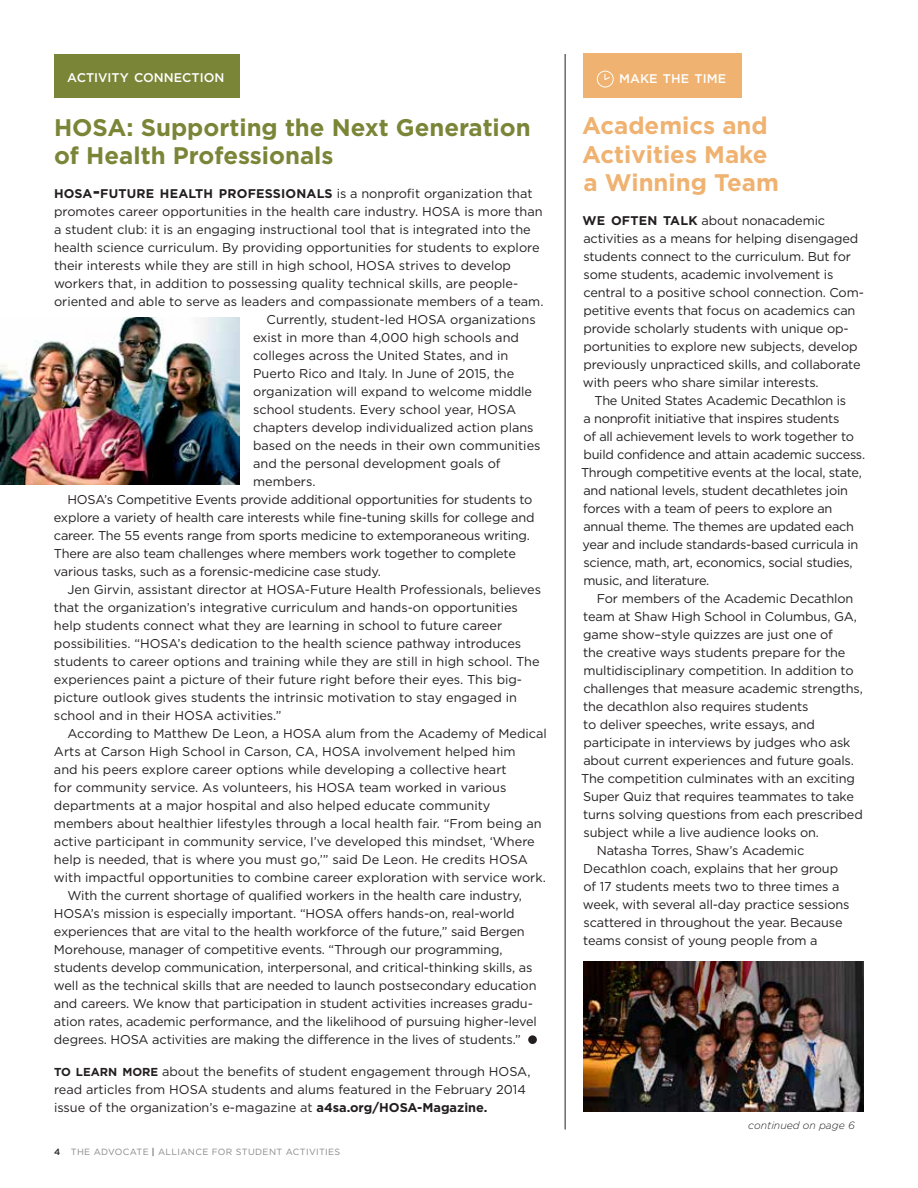
<style>
.page{position:relative;width:918px;height:1188px;background:#fff}
.page>*{position:absolute;margin:0;border:0;box-sizing:border-box;transform-origin:0 0}
.t1{font:700 24px/28.5px "Gotham";color:#7b8537}
.t2{font:700 24px/28.5px "Gotham";color:#efb270}
.t3{font:12.75px/18px "Gotham";letter-spacing:-.01em;color:#231f20}
.t4{font:700 12.6px "Gotham";letter-spacing:.015em;color:#231f20}
.t5{font:500 12.6px "Gotham";color:#fff}
.t6{font:italic 300 10.5px "Gotham";color:#231f20}
.t7{font:9px "Gotham";letter-spacing:.04em;color:#888}
.s1{font-size:18px}
.s2{font-weight:400;font-size:12.75px}
.s3{font-weight:700;font-size:11.55px}
.s4{font-weight:700}
.s5{font-weight:500;color:#231f20}
.s6{color:#231f20}
.s7{font-weight:700;font-size:12.6px}
</style>
<div class="page">
<hr style="left:565px;top:54px;width:1px;height:1076px;background:#231f20">
<div style="left:583px;top:53px;width:158px;height:45px;background:#efb270"></div>
<svg style="left:597px;top:71px;width:17px;height:17px"></svg>
<div style="left:54px;top:54px;width:186px;height:43px;background:#7b8537"></div>
<div style="left:528px;top:1035px;width:9px;height:9px;background:#231f20;border-radius:50%"></div>
<img style="left:0;top:317px;width:240px;height:167px">
<img style="left:583px;top:961px;width:281px;height:151px">
<p class="t5" style="left:67px;top:70px;width:159px">ACTIVITY CONNECTION</p>
<h1 class="t1" style="left:54px;top:113px;width:478px">HOSA: Supporting the Next Generation of Health Professionals</h1>
<p class="t4" style="left:54px;top:185px;width:480px">HOSA<span class="s1">-</span>FUTURE HEALTH PROFESSIONALS <span class="s2">is a nonprofit organization that</span></p>
<p class="t3" style="left:54px;top:202px;width:490px">promotes career opportunities in the health care industry. HOSA is more than</p>
<p class="t3" style="left:54px;top:220px;width:478px">a student club: it is an engaging instructional tool that is integrated into the</p>
<p class="t3" style="left:54px;top:238px;width:487px">health science curriculum. By providing opportunities for students to explore</p>
<p class="t3" style="left:54px;top:256px;width:459px">their interests while they are still in high school, HOSA strives to develop</p>
<p class="t3" style="left:54px;top:274px;width:466px">workers that, in addition to possessing quality technical skills, are people-</p>
<p class="t3" style="left:54px;top:292px;width:491px">oriented and able to serve as leaders and compassionate members of a team.</p>
<p class="t3" style="left:267px;top:310px;width:271px">Currently, student-led HOSA organizations</p>
<p class="t3" style="left:253px;top:328px;width:267px">exist in more than 4,000 high schools and</p>
<p class="t3" style="left:253px;top:346px;width:257px">colleges across the United States, and in</p>
<p class="t3" style="left:253px;top:364px;width:263px">Puerto Rico and Italy. In June of 2015, the</p>
<p class="t3" style="left:253px;top:382px;width:281px">organization will expand to welcome middle</p>
<p class="t3" style="left:253px;top:400px;width:264px">school students. Every school year, HOSA</p>
<p class="t3" style="left:253px;top:418px;width:282px">chapters develop individualized action plans</p>
<p class="t3" style="left:253px;top:436px;width:289px">based on the needs in their own communities</p>
<p class="t3" style="left:253px;top:454px;width:249px">and the personal development goals of</p>
<p class="t3" style="left:253px;top:472px;width:64px">members.</p>
<p class="t3" style="left:67px;top:490px;width:466px">HOSA’s Competitive Events provide additional opportunities for students to</p>
<p class="t3" style="left:54px;top:508px;width:482px">explore a variety of health care interests while fine-tuning skills for college and</p>
<p class="t3" style="left:54px;top:526px;width:477px">career. The 55 events range from sports medicine to extemporaneous writing.</p>
<p class="t3" style="left:54px;top:544px;width:463px">There are also team challenges where members work together to complete</p>
<p class="t3" style="left:54px;top:562px;width:328px">various tasks, such as a forensic-medicine case study.</p>
<p class="t3" style="left:67px;top:580px;width:475px">Jen Girvin, assistant director at HOSA-Future Health Professionals, believes</p>
<p class="t3" style="left:54px;top:598px;width:465px">that the organization’s integrative curriculum and hands-on opportunities</p>
<p class="t3" style="left:54px;top:616px;width:450px">help students connect what they are learning in school to future career</p>
<p class="t3" style="left:54px;top:634px;width:469px">possibilities. “HOSA’s dedication to the health science pathway introduces</p>
<p class="t3" style="left:54px;top:652px;width:487px">students to career options and training while they are still in high school. The</p>
<p class="t3" style="left:54px;top:670px;width:470px">experiences paint a picture of their future right before their eyes. This big-</p>
<p class="t3" style="left:54px;top:688px;width:464px">picture outlook gives students the intrinsic motivation to stay engaged in</p>
<p class="t3" style="left:54px;top:706px;width:229px">school and in their HOSA activities.”</p>
<p class="t3" style="left:67px;top:724px;width:481px">According to Matthew De Leon, a HOSA alum from the Academy of Medical</p>
<p class="t3" style="left:54px;top:742px;width:463px">Arts at Carson High School in Carson, CA, HOSA involvement helped him</p>
<p class="t3" style="left:54px;top:760px;width:454px">and his peers explore career options while developing a collective heart</p>
<p class="t3" style="left:54px;top:778px;width:454px">for community service. As volunteers, his HOSA team worked in various</p>
<p class="t3" style="left:54px;top:796px;width:438px">departments at a major hospital and also helped educate community</p>
<p class="t3" style="left:54px;top:814px;width:489px">members about healthier lifestyles through a local health fair. “From being an</p>
<p class="t3" style="left:54px;top:832px;width:482px">active participant in community service, I’ve developed this mindset, ‘Where</p>
<p class="t3" style="left:54px;top:850px;width:475px">help is needed, that is where you must go,’” said De Leon. He credits HOSA</p>
<p class="t3" style="left:54px;top:868px;width:493px">with impactful opportunities to combine career exploration with service work.</p>
<p class="t3" style="left:67px;top:886px;width:456px">With the current shortage of qualified workers in the health care industry,</p>
<p class="t3" style="left:54px;top:904px;width:462px">HOSA’s mission is especially important. “HOSA offers hands-on, real-world</p>
<p class="t3" style="left:54px;top:922px;width:472px">experiences that are vital to the health workforce of the future,” said Bergen</p>
<p class="t3" style="left:54px;top:940px;width:450px">Morehouse, manager of competitive events. “Through our programming,</p>
<p class="t3" style="left:54px;top:958px;width:480px">students develop communication, interpersonal, and critical-thinking skills, as</p>
<p class="t3" style="left:54px;top:976px;width:484px">well as the technical skills that are needed to launch postsecondary education</p>
<p class="t3" style="left:54px;top:994px;width:480px">and careers. We know that participation in student activities increases gradu-</p>
<p class="t3" style="left:54px;top:1012px;width:484px">ation rates, academic performance, and the likelihood of pursuing higher-level</p>
<p class="t3" style="left:54px;top:1030px;width:468px">degrees. HOSA activities are making the difference in the lives of students.”</p>
<p class="t3" style="left:54px;top:1062px;width:478px"><span class="s3">TO LEARN MORE</span> about the benefits of student engagement through HOSA, read articles from HOSA students and alums featured in the February 2014 issue of the organization’s e-magazine at <span class="s4">a4sa.org/HOSA-Magazine.</span></p>
<p class="t7" style="left:54px;top:1146px;width:288px"><span class="s5">4</span> THE ADVOCATE <span class="s6">|</span> ALLIANCE FOR STUDENT ACTIVITIES</p>
<p class="t5" style="left:619px;top:70px;width:108px">MAKE THE TIME</p>
<h1 class="t2" style="left:582px;top:112px;width:198px">Academics and<br>Activities Make a Winning Team</h1>
<p class="t3" style="left:583px;top:211px;width:283px"><span class="s7">WE OFTEN TALK</span> about nonacademic activities as a means for helping disengaged students connect to the curriculum. But for some students, academic involvement is central to a positive school connection. Com&shy;petitive events that focus on academics can provide scholarly students with unique op&shy;portunities to explore new subjects, develop previously unpracticed skills, and collaborate with peers who share similar interests.</p>
<p class="t3" style="left:581px;top:391px;width:286px;text-indent:14px">The United States Academic Decathlon is<br>a nonprofit initiative that inspires students<br>of all achievement levels to work together to build confidence and attain academic success.<br>Through competitive events at the local, state, and national levels, student decathletes join forces with a team of peers to explore an annual theme. The themes are updated each year and include standards-based curricula in science, math, art, economics, social studies, music, and literature.</p>
<p class="t3" style="left:597px;top:589px;width:258px">For members of the Academic Decathlon</p>
<p class="t3" style="left:583px;top:607px;width:275px">team at Shaw High School in Columbus, GA,</p>
<p class="t3" style="left:583px;top:625px;width:251px">game show–style quizzes are just one of</p>
<p class="t3" style="left:583px;top:643px;width:264px">the creative ways students prepare for the</p>
<p class="t3" style="left:583px;top:661px;width:272px">multidisciplinary competition. In addition to</p>
<p class="t3" style="left:583px;top:679px;width:281px">challenges that measure academic strengths,</p>
<p class="t3" style="left:583px;top:697px;width:227px">the decathlon also requires students</p>
<p class="t3" style="left:583px;top:715px;width:233px">to deliver speeches, write essays, and</p>
<p class="t3" style="left:583px;top:733px;width:269px">participate in interviews by judges who ask</p>
<p class="t3" style="left:583px;top:751px;width:272px">about current experiences and future goals.</p>
<p class="t3" style="left:581px;top:769px;width:275px">The competition culminates with an exciting</p>
<p class="t3" style="left:583px;top:787px;width:272px">Super Quiz that requires teammates to take</p>
<p class="t3" style="left:583px;top:805px;width:281px">turns solving questions from each prescribed</p>
<p class="t3" style="left:583px;top:823px;width:237px">subject while a live audience looks on.</p>
<p class="t3" style="left:597px;top:841px;width:209px">Natasha Torres, Shaw’s Academic</p>
<p class="t3" style="left:583px;top:859px;width:256px">Decathlon coach, explains that her group</p>
<p class="t3" style="left:583px;top:877px;width:258px">of 17 students meets two to three times a</p>
<p class="t3" style="left:583px;top:895px;width:268px">week, with several all-day practice sessions</p>
<p class="t3" style="left:583px;top:913px;width:261px">scattered in throughout the year. Because</p>
<p class="t3" style="left:583px;top:931px;width:236px">teams consist of young people from a</p>
<p class="t6" style="left:748px;top:1118px;width:108px">continued on page 6</p>
</div>
